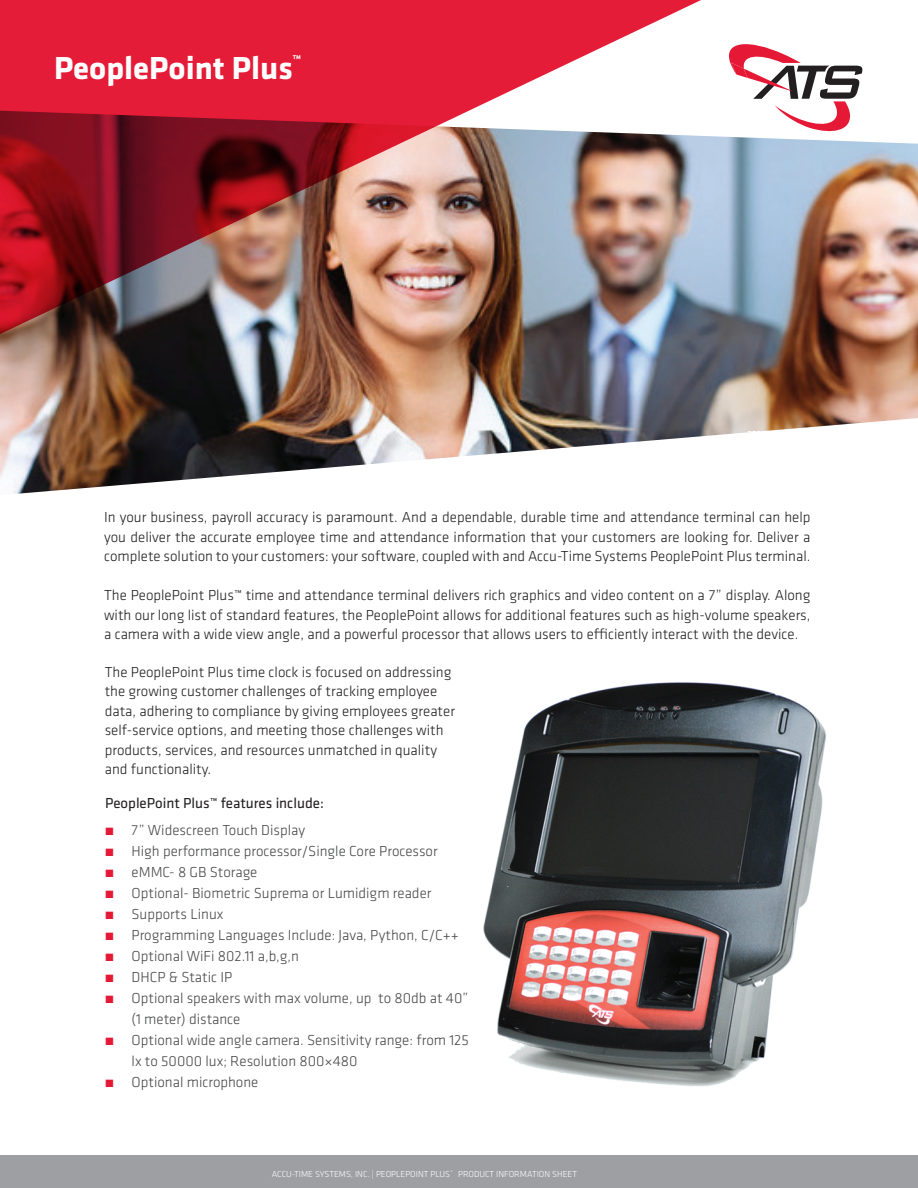
<style>
.page{position:relative;width:918px;height:1188px;background:#fff}
.page>*{position:absolute;margin:0;border:0;box-sizing:border-box;transform-origin:0 0}
.t1{font:700 33px "Klavika";color:#fff}
.t2{font:300 15px/19.5px "Klavika";color:#201d1e;text-align:justify}
.t3{font:300 15px "Klavika";color:#454647}
.t4{font:15px/27px "Klavika";color:#201d1e}
.t5{font:300 9px "Klavika";color:#fff}
.s1{font-weight:300;color:#e51836}
.s2{font-weight:300;color:#454647}
.s3{color:#e51836}
</style>
<div class="page">
<img style="left:0;top:136px;width:918px;height:358px">
<img style="left:0;top:0;width:707px;height:339px">
<svg style="left:728px;top:44px;width:135px;height:88px"></svg>
<div style="left:0;top:1156px;width:918px;height:32px;background:#9d9fa2"></div>
<img style="left:483px;top:682px;width:344px;height:405px">
<h1 class="t1" style="left:54px;top:50px;width:249px">PeoplePoint Plus<sup>™</sup></h1>
<p class="t2" style="left:104px;top:508px;width:708px">In your business, payroll accuracy is paramount. And a dependable, durable time and attendance terminal can help you deliver the accurate employee time and attendance information that your customers are looking for. Deliver a complete solution to your customers: your software, coupled with and Accu-Time Systems PeoplePoint Plus terminal.</p>
<p class="t2" style="left:104px;top:586px;width:708px">The PeoplePoint Plus™ time and attendance terminal delivers rich graphics and video content on a 7” display. Along with our long list of standard features, the PeoplePoint allows for additional features such as high-volume speakers, a camera with a wide view angle, and a powerful processor that allows users to efficiently interact with the device.</p>
<p class="t2" style="left:105px;top:662px;width:352px;text-align:left">The PeoplePoint Plus time clock is focused on addressing the growing customer challenges of tracking employee data, adhering to compliance by giving employees greater self-service options, and meeting those challenges with products, services, and resources unmatched in quality and functionality.</p>
<p class="t4" style="left:105px;top:790px;width:221px">PeoplePoint Plus™ features include: <span class="s1">˺</span> <span class="s2">7” Widescreen Touch Display</span></p>
<p class="t3" style="left:105px;top:843px;width:335px"><span class="s3">˺</span> High performance processor/Single Core Processor</p>
<p class="t3" style="left:105px;top:864px;width:154px"><span class="s3">˺</span> eMMC- 8 GB Storage</p>
<p class="t3" style="left:105px;top:885px;width:328px"><span class="s3">˺</span> Optional- Biometric Suprema or Lumidigm reader</p>
<p class="t3" style="left:105px;top:906px;width:120px"><span class="s3">˺</span> Supports Linux</p>
<p class="t3" style="left:105px;top:927px;width:356px"><span class="s3">˺</span> Programming Languages Include: Java, Python, C/C++</p>
<p class="t3" style="left:105px;top:948px;width:196px"><span class="s3">˺</span> Optional WiFi 802.11 a,b,g,n</p>
<p class="t3" style="left:105px;top:969px;width:129px"><span class="s3">˺</span> DHCP &amp; Static IP</p>
<p class="t3" style="left:105px;top:990px;width:365px"><span class="s3">˺</span> Optional speakers with max volume, up to 80db at 40”</p>
<p class="t3" style="left:132px;top:1011px;width:110px">(1 meter) distance</p>
<p class="t3" style="left:105px;top:1032px;width:366px"><span class="s3">˺</span> Optional wide angle camera. Sensitivity range: from 125</p>
<p class="t3" style="left:132px;top:1053px;width:228px">lx to 50000 lux; Resolution 800×480</p>
<p class="t3" style="left:105px;top:1074px;width:155px"><span class="s3">˺</span> Optional microphone</p>
<p class="t5" style="left:272px;top:1169px;width:307px">ACCU-TIME SYSTEMS, INC. | PEOPLEPOINT PLUS<sup>™</sup> PRODUCT INFORMATION SHEET</p>
</div>
